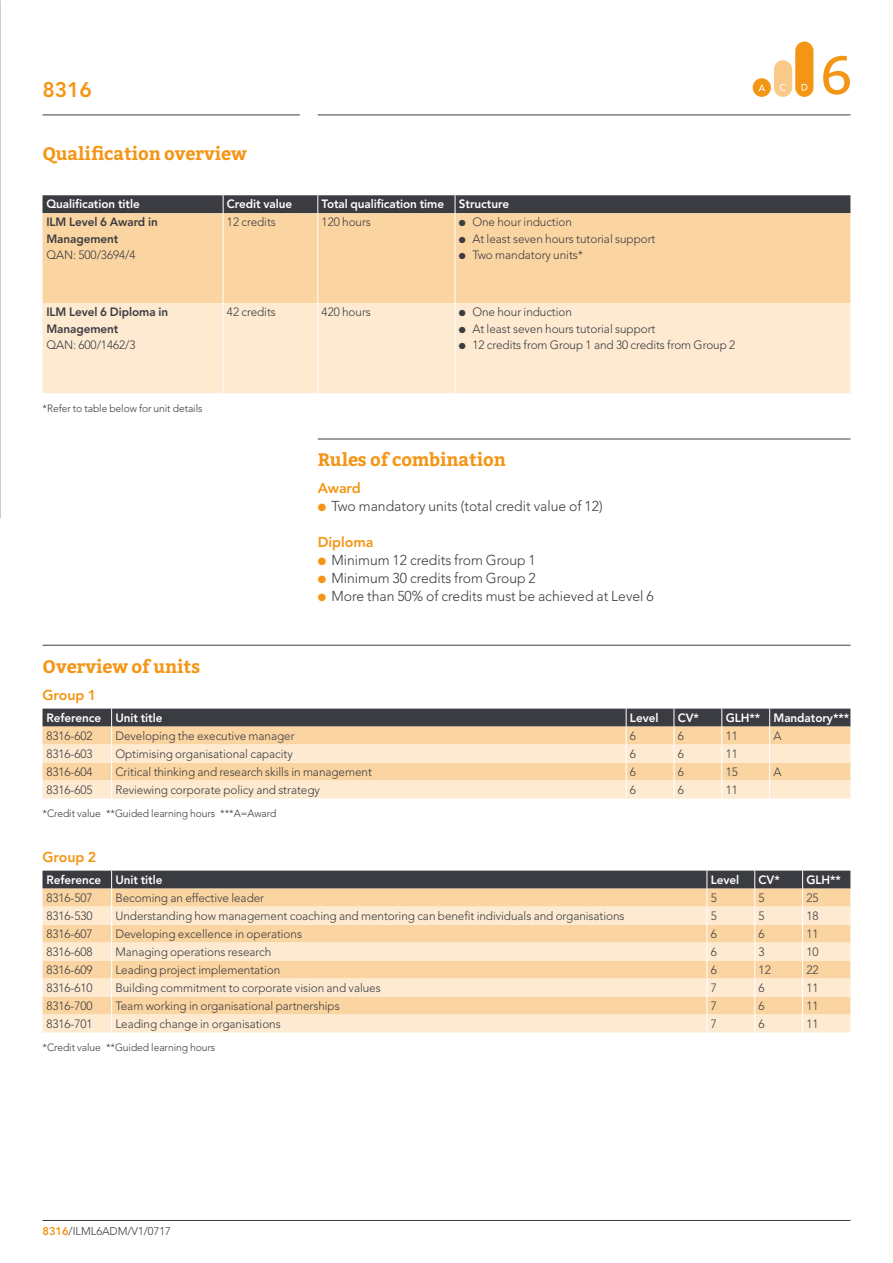
<style>
.page{position:relative;width:893px;height:1263px;background:#fff}
.page>*{position:absolute;margin:0;border:0;box-sizing:border-box;transform-origin:0 0}
.t1{font:54px "Bitter";color:#f49515}
.t2{font:800 21px "Avenir";color:#f49515}
.t3{font:700 18px "Bitter";letter-spacing:-.005em;color:#f49515}
.t4{font:300 14.25px "Avenir";color:#3b3c42}
.t5{font:800 14.25px "Avenir";letter-spacing:-.005em;color:#f49515}
.t6{font:300 12px "Avenir";letter-spacing:-.005em;color:#3b3c42}
.t7{font:800 12px "Avenir";letter-spacing:-.005em;color:#fff}
.t8{font:800 12px/16.5px "Avenir";letter-spacing:-.005em;color:#3b3c42}
.t9{font:300 11.25px "Avenir";color:#3b3c42}
.t10{font:300 10.5px "Avenir";letter-spacing:-.005em;color:#3b3c42}
.s1{color:#f49515}
.s2{font-weight:800;color:#f49515}
</style>
<div class="page">
<div style="left:753px;top:78px;width:18px;height:19px;background:#f49515;border-radius:50%"></div>
<div style="left:774px;top:60px;width:18px;height:37px;background:#f9ca8a;border-radius:9px"></div>
<div style="left:795px;top:41px;width:18px;height:56px;background:#f49515;border-radius:9px"></div>
<svg style="left:758px;top:85px;width:7px;height:6px"></svg>
<svg style="left:780px;top:84px;width:6px;height:7px"></svg>
<svg style="left:802px;top:84px;width:5px;height:6px"></svg>
<svg style="left:43px;top:709px;width:807px;height:89px;background:#d6c0a2"></svg>
<svg style="left:43px;top:871px;width:807px;height:161px;background:#e7cead"></svg>
<hr style="left:318px;top:439px;width:532px;height:1px;background:#3b3c42">
<hr style="left:43px;top:645px;width:807px;height:1px;background:#3b3c42">
<div style="left:43px;top:213px;width:807px;height:90px;background:#fbd5a1"></div>
<div style="left:43px;top:303px;width:807px;height:90px;background:#fdead0"></div>
<div style="left:43px;top:195px;width:807px;height:18px;background:#3b3c42"></div>
<hr style="left:223px;top:213px;width:1px;height:90px;background:#fff">
<hr style="left:317px;top:213px;width:1px;height:90px;background:#fff">
<hr style="left:455px;top:213px;width:1px;height:90px;background:#fff">
<hr style="left:223px;top:303px;width:1px;height:90px;background:#fff">
<hr style="left:317px;top:303px;width:1px;height:90px;background:#fff">
<hr style="left:455px;top:303px;width:1px;height:90px;background:#fff">
<hr style="left:43px;top:1220px;width:807px;height:1px;background:#3b3c42">
<hr style="left:318px;top:115px;width:532px;height:1px;background:#3b3c42">
<hr style="left:43px;top:115px;width:257px;height:1px;background:#3b3c42">
<h2 class="t2" style="left:43px;top:77px;width:51px">8316</h2>
<h3 class="t3" style="left:43px;top:142px;width:206px">Qualification overview</h3>
<p class="t7" style="left:46px;top:197px;width:95px">Qualification title</p>
<p class="t7" style="left:227px;top:197px;width:67px">Credit value</p>
<p class="t7" style="left:322px;top:197px;width:189px">Total qualification time Structure</p>
<p class="t8" style="left:46px;top:214px;width:113px">ILM Level 6 Award in<br>Management</p>
<p class="t6" style="left:46px;top:248px;width:91px">QAN: 500/3694/4</p>
<p class="t6" style="left:227px;top:215px;width:50px">12 credits</p>
<p class="t6" style="left:322px;top:215px;width:51px">120 hours</p>
<p class="t6" style="left:459px;top:215px;width:115px">● One hour induction</p>
<p class="t6" style="left:459px;top:232px;width:198px">● At least seven hours tutorial support</p>
<p class="t6" style="left:459px;top:248px;width:126px">● Two mandatory units*</p>
<p class="t8" style="left:46px;top:304px;width:123px">ILM Level 6 Diploma in<br>Management</p>
<p class="t6" style="left:46px;top:338px;width:91px">QAN: 600/1462/3</p>
<p class="t10" style="left:43px;top:402px;width:162px">*Refer to table below for unit details</p>
<h3 class="t3" style="left:43px;top:655px;width:159px">Overview of units</h3>
<p class="t6" style="left:227px;top:305px;width:50px">42 credits</p>
<p class="t6" style="left:322px;top:305px;width:51px">420 hours</p>
<p class="t6" style="left:459px;top:305px;width:115px">● One hour induction</p>
<p class="t6" style="left:459px;top:321px;width:198px">● At least seven hours tutorial support</p>
<p class="t6" style="left:459px;top:338px;width:278px">● 12 credits from Group 1 and 30 credits from Group 2</p>
<h3 class="t3" style="left:318px;top:448px;width:190px">Rules of combination</h3>
<p class="t5" style="left:318px;top:479px;width:45px">Award</p>
<p class="t4" style="left:318px;top:497px;width:286px"><span class="s1">●</span> Two mandatory units (total credit value of 12)</p>
<p class="t5" style="left:318px;top:533px;width:57px">Diploma</p>
<p class="t4" style="left:318px;top:551px;width:219px"><span class="s1">●</span> Minimum 12 credits from Group 1</p>
<p class="t4" style="left:318px;top:569px;width:219px"><span class="s1">●</span> Minimum 30 credits from Group 2</p>
<p class="t4" style="left:318px;top:587px;width:337px"><span class="s1">●</span> More than 50% of credits must be achieved at Level 6</p>
<h1 class="t1" style="left:820px;top:44px;width:34px">6</h1>
<p class="t5" style="left:43px;top:686px;width:55px">Group 1</p>
<p class="t7" style="left:46px;top:710px;width:118px">Reference Unit title</p>
<p class="t7" style="left:630px;top:710px;width:30px">Level</p>
<p class="t7" style="left:678px;top:710px;width:23px">CV*</p>
<p class="t7" style="left:726px;top:710px;width:125px">GLH** Mandatory***</p>
<p class="t6" style="left:46px;top:728px;width:48px">8316-602</p>
<p class="t6" style="left:115px;top:728px;width:181px">Developing the executive manager</p>
<p class="t6" style="left:630px;top:728px;width:8px">6</p>
<p class="t6" style="left:678px;top:728px;width:8px">6</p>
<p class="t6" style="left:726px;top:728px;width:14px">11</p>
<p class="t6" style="left:773px;top:728px;width:10px">A</p>
<p class="t6" style="left:46px;top:746px;width:48px">8316-603</p>
<p class="t6" style="left:115px;top:746px;width:179px">Optimising organisational capacity</p>
<p class="t6" style="left:630px;top:746px;width:8px">6</p>
<p class="t6" style="left:678px;top:746px;width:8px">6</p>
<p class="t6" style="left:726px;top:746px;width:14px">11</p>
<p class="t6" style="left:46px;top:764px;width:48px">8316-604</p>
<p class="t6" style="left:115px;top:764px;width:258px">Critical thinking and research skills in management</p>
<p class="t6" style="left:630px;top:764px;width:8px">6</p>
<p class="t6" style="left:678px;top:764px;width:8px">6</p>
<p class="t6" style="left:726px;top:764px;width:14px">15</p>
<p class="t6" style="left:773px;top:764px;width:10px">A</p>
<p class="t6" style="left:46px;top:782px;width:48px">8316-605</p>
<p class="t6" style="left:115px;top:782px;width:206px">Reviewing corporate policy and strategy</p>
<p class="t6" style="left:630px;top:782px;width:8px">6</p>
<p class="t6" style="left:678px;top:782px;width:8px">6</p>
<p class="t6" style="left:726px;top:782px;width:14px">11</p>
<p class="t10" style="left:43px;top:807px;width:235px">*Credit value **Guided learning hours ***A=Award</p>
<p class="t5" style="left:43px;top:848px;width:55px">Group 2</p>
<p class="t7" style="left:46px;top:872px;width:118px">Reference Unit title</p>
<p class="t7" style="left:711px;top:872px;width:30px">Level</p>
<p class="t7" style="left:759px;top:872px;width:23px">CV*</p>
<p class="t7" style="left:806px;top:872px;width:36px">GLH**</p>
<p class="t6" style="left:46px;top:890px;width:48px">8316-507</p>
<p class="t6" style="left:115px;top:890px;width:150px">Becoming an effective leader</p>
<p class="t6" style="left:711px;top:890px;width:8px">5</p>
<p class="t6" style="left:759px;top:890px;width:8px">5</p>
<p class="t6" style="left:806px;top:890px;width:14px">25</p>
<p class="t6" style="left:46px;top:908px;width:48px">8316-530</p>
<p class="t6" style="left:115px;top:908px;width:511px">Understanding how management coaching and mentoring can benefit individuals and organisations</p>
<p class="t6" style="left:711px;top:908px;width:8px">5</p>
<p class="t6" style="left:759px;top:908px;width:8px">5</p>
<p class="t6" style="left:806px;top:908px;width:14px">18</p>
<p class="t6" style="left:46px;top:926px;width:48px">8316-607</p>
<p class="t6" style="left:115px;top:926px;width:188px">Developing excellence in operations</p>
<p class="t6" style="left:711px;top:926px;width:8px">6</p>
<p class="t6" style="left:759px;top:926px;width:8px">6</p>
<p class="t6" style="left:806px;top:926px;width:14px">11</p>
<p class="t6" style="left:46px;top:944px;width:48px">8316-608</p>
<p class="t6" style="left:115px;top:944px;width:157px">Managing operations research</p>
<p class="t6" style="left:711px;top:944px;width:8px">6</p>
<p class="t6" style="left:759px;top:944px;width:8px">3</p>
<p class="t6" style="left:806px;top:944px;width:14px">10</p>
<p class="t6" style="left:46px;top:962px;width:48px">8316-609</p>
<p class="t6" style="left:115px;top:962px;width:166px">Leading project implementation</p>
<p class="t6" style="left:711px;top:962px;width:8px">6</p>
<p class="t6" style="left:759px;top:962px;width:14px">12</p>
<p class="t6" style="left:806px;top:962px;width:14px">22</p>
<p class="t6" style="left:46px;top:980px;width:48px">8316-610</p>
<p class="t6" style="left:115px;top:980px;width:267px">Building commitment to corporate vision and values</p>
<p class="t6" style="left:711px;top:980px;width:8px">7</p>
<p class="t6" style="left:759px;top:980px;width:8px">6</p>
<p class="t6" style="left:806px;top:980px;width:14px">11</p>
<p class="t6" style="left:46px;top:998px;width:48px">8316-700</p>
<p class="t6" style="left:115px;top:998px;width:226px">Team working in organisational partnerships</p>
<p class="t6" style="left:711px;top:998px;width:8px">7</p>
<p class="t6" style="left:759px;top:998px;width:8px">6</p>
<p class="t6" style="left:806px;top:998px;width:14px">11</p>
<p class="t6" style="left:46px;top:1016px;width:48px">8316-701</p>
<p class="t6" style="left:115px;top:1016px;width:167px">Leading change in organisations</p>
<p class="t6" style="left:711px;top:1016px;width:8px">7</p>
<p class="t6" style="left:759px;top:1016px;width:8px">6</p>
<p class="t6" style="left:806px;top:1016px;width:14px">11</p>
<p class="t10" style="left:43px;top:1041px;width:174px">*Credit value **Guided learning hours</p>
<p class="t9" style="left:43px;top:1225px;width:130px"><span class="s2">8316</span>/ILML6ADM/V1/0717</p>
</div>
